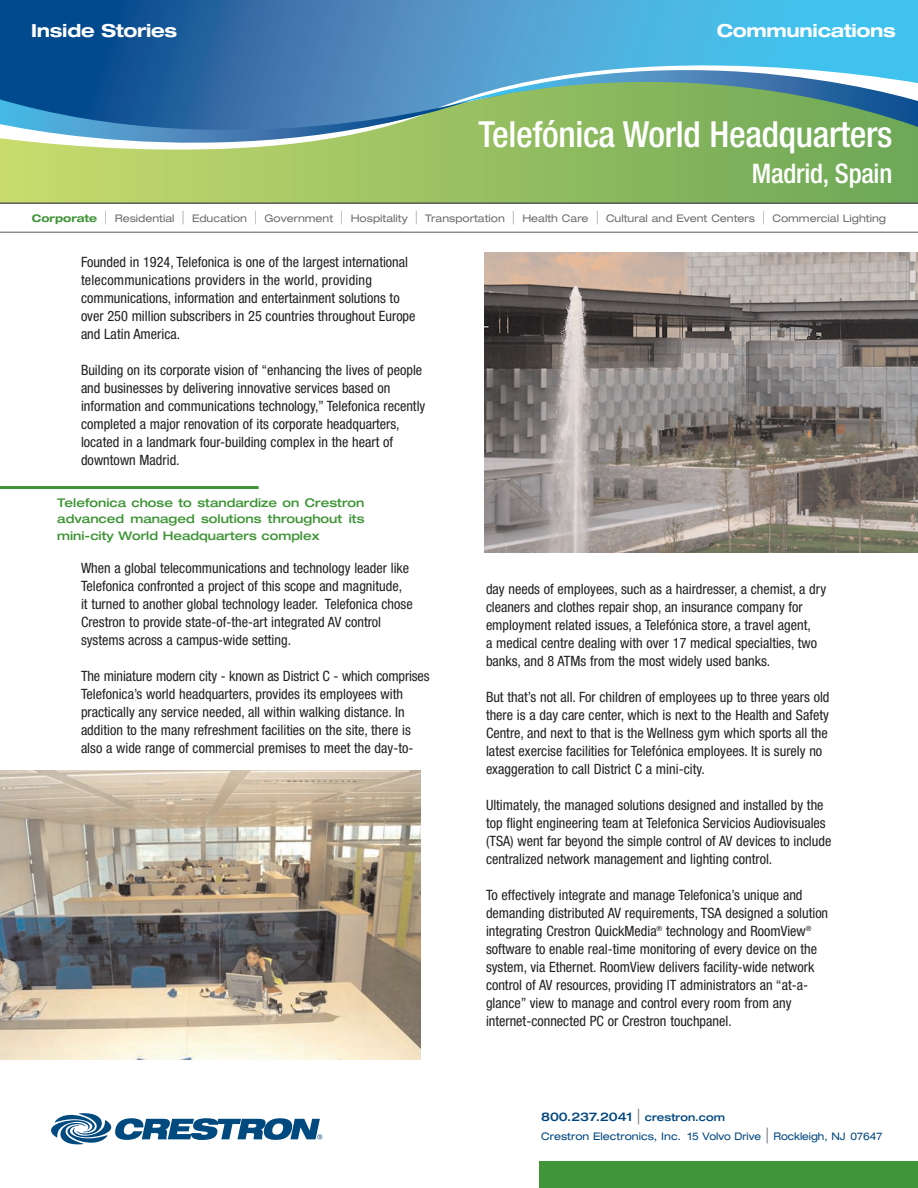
<style>
.page{position:relative;width:918px;height:1188px;background:#fff}
.page>*{position:absolute;margin:0;border:0;box-sizing:border-box;transform-origin:0 0}
.t1{font:500 condensed 36px "Helvetica Neue";letter-spacing:-.01em;color:#fff}
.t2{font:500 condensed 27px "Helvetica Neue";letter-spacing:-.01em;color:#fff}
.t3{font:700 expanded 18px "Helvetica Neue";letter-spacing:-.015em;color:#fff}
.t4{font:condensed 14.25px/18px "Helvetica Neue";color:#231f20}
.t5{font:500 expanded 12px/16.5px "Helvetica Neue";color:#3f9537;text-align:justify}
.t6{font:500 expanded 12px "Helvetica Neue";color:#00467e}
.t7{font:expanded 10.5px "Helvetica Neue";color:#6c6d70}
.t8{font:expanded 10.5px "Helvetica Neue";color:#00467e}
.s1{font-weight:700;color:#3f9537}
.s2{font-weight:300;font-size:18px}
.s3{font-weight:400;font-size:21px;color:#6c6d70}
.s4{font-size:10.5px}
.s5{font-size:21px;color:#6c6d70}
</style>
<div class="page">
<div style="left:540px;top:1162px;width:378px;height:26px;background:#3f9537"></div>
<svg style="left:51px;top:1113px;width:271px;height:32px"></svg>
<div style="left:0;top:55px;width:918px;height:148px;background:linear-gradient(to right,#c8db6e,#6ca757)"></div>
<svg style="left:0;top:1px;width:918px;height:135px;background:#337ab0"></svg>
<svg style="left:441px;top:24px;width:477px;height:110px;background:#67b0ad"></svg>
<svg style="left:0;top:80px;width:429px;height:10px;background:#2b68a4"></svg>
<svg style="left:0;top:90px;width:478px;height:95px;background:#7faa90"></svg>
<img style="left:485px;top:252px;width:433px;height:301px">
<hr style="left:0;top:203px;width:918px;height:1px;background:#57585a">
<hr style="left:0;top:232px;width:918px;height:1px;background:#57585a">
<hr style="left:0;top:486px;width:259px;height:3px;background:#3f9537">
<img style="left:0;top:770px;width:420px;height:289px">
<p class="t3" style="left:31px;top:24px;width:148px">Inside Stories</p>
<p class="t3" style="left:717px;top:24px;width:181px">Communications</p>
<h1 class="t1" style="left:478px;top:121px;width:415px">Telefónica World Headquarters</h1>
<h2 class="t2" style="left:752px;top:163px;width:142px">Madrid, Spain</h2>
<p class="t7" style="left:32px;top:214px;width:856px"><span class="s1">Corporate</span> <span class="s2">|</span> Residential <span class="s2">|</span> Education <span class="s2">|</span> Government <span class="s2">|</span> Hospitality <span class="s2">|</span> Transportation <span class="s2">|</span> Health Care <span class="s2">|</span> Cultural and Event Centers <span class="s2">|</span> Commercial Lighting</p>
<p class="t4" style="left:81px;top:255px;width:336px">Founded in 1924, Telefonica is one of the largest international telecommunications providers in the world, providing communications, information and entertainment solutions to over 250 million subscribers in 25 countries throughout Europe and Latin America.</p>
<p class="t4" style="left:81px;top:363px;width:346px">Building on its corporate vision of “enhancing the lives of people and businesses by delivering innovative services based on information and communications technology,” Telefonica recently completed a major renovation of its corporate headquarters, located in a landmark four-building complex in the heart of downtown Madrid.</p>
<p class="t5" style="left:57px;top:495px;width:309px">Telefonica chose to standardize on Crestron advanced managed solutions throughout its mini-city World Headquarters complex</p>
<p class="t4" style="left:81px;top:561px;width:333px">When a global telecommunications and technology leader like Telefonica confronted a project of this scope and magnitude,<br>it turned to another global technology leader. Telefonica chose Crestron to provide state-of-the-art integrated AV control systems across a campus-wide setting.</p>
<p class="t4" style="left:81px;top:669px;width:350px">The miniature modern city - known as District C - which comprises Telefonica’s world headquarters, provides its employees with practically any service needed, all within walking distance. In addition to the many refreshment facilities on the site, there is also a wide range of commercial premises to meet the day-to-</p>
<p class="t4" style="left:486px;top:581px;width:342px">day needs of employees, such as a hairdresser, a chemist, a dry cleaners and clothes repair shop, an insurance company for employment related issues, a Telefónica store, a travel agent,<br>a medical centre dealing with over 17 medical specialties, two banks, and 8 ATMs from the most widely used banks.</p>
<p class="t4" style="left:486px;top:689px;width:345px">But that’s not all. For children of employees up to three years old there is a day care center, which is next to the Health and Safety Centre, and next to that is the Wellness gym which sports all the latest exercise facilities for Telefónica employees. It is surely no exaggeration to call District C a mini-city.</p>
<p class="t4" style="left:486px;top:797px;width:347px">Ultimately, the managed solutions designed and installed by the top flight engineering team at Telefonica Servicios Audiovisuales (TSA) went far beyond the simple control of AV devices to include centralized network management and lighting control.</p>
<p class="t4" style="left:486px;top:887px;width:344px">To effectively integrate and manage Telefonica’s unique and demanding distributed AV requirements, TSA designed a solution integrating Crestron QuickMedia<sup>®</sup> technology and RoomView<sup>® </sup>software to enable real-time monitoring of every device on the system, via Ethernet. RoomView delivers facility-wide network control of AV resources, providing IT administrators an “at-a&shy;glance” view to manage and control every room from any internet-connected PC or Crestron touchpanel.</p>
<p class="t6" style="left:541px;top:1113px;width:185px">800.237.2041 <span class="s3">|</span> <span class="s4">crestron.com</span></p>
<p class="t8" style="left:541px;top:1132px;width:343px">Crestron Electronics, Inc. 15 Volvo Drive <span class="s5">|</span> Rockleigh, NJ 07647</p>
</div>
